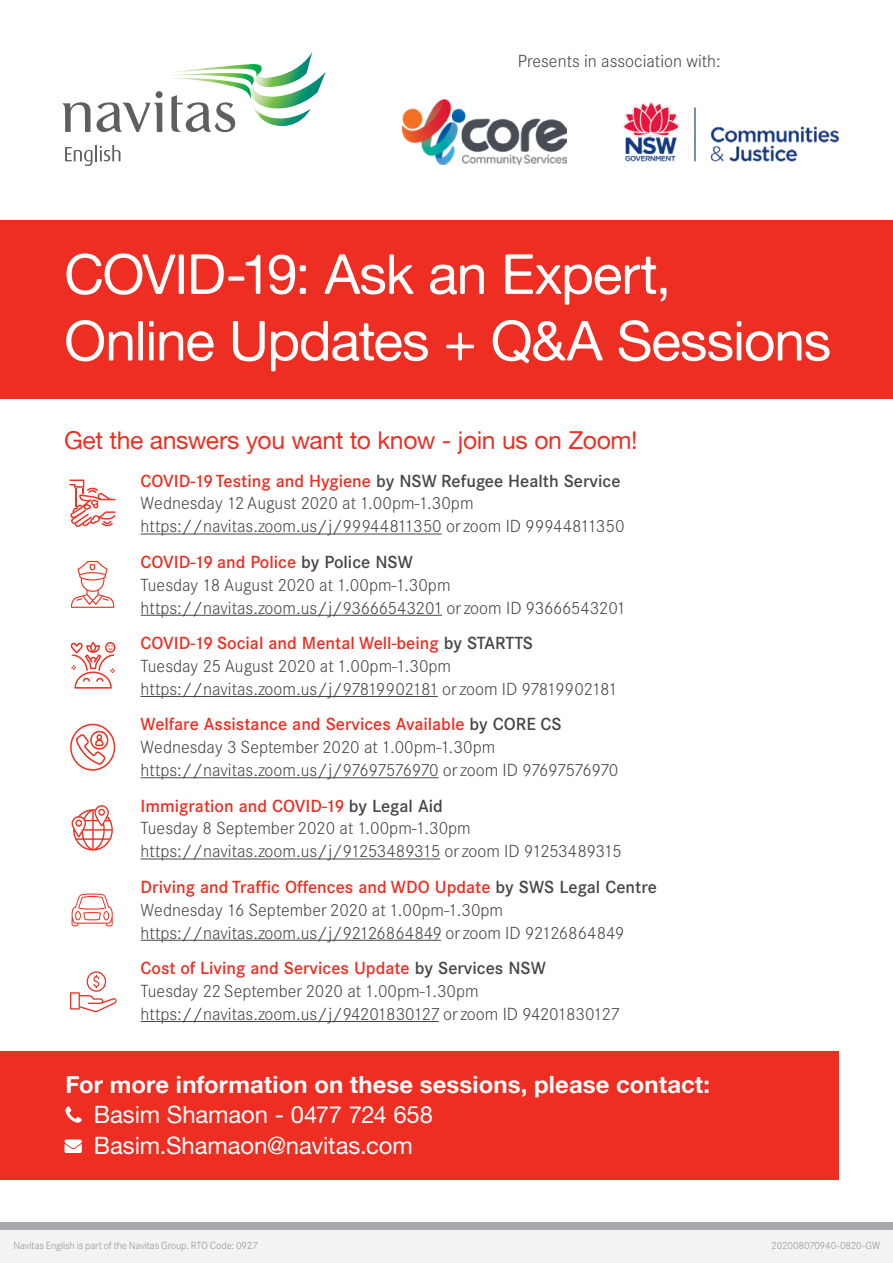
<style>
.page{position:relative;width:893px;height:1263px;background:#fff}
.page>*{position:absolute;margin:0;border:0;box-sizing:border-box;transform-origin:0 0}
.UNI_NAME{font:55.5px/66.6px "Alte Haas Grotesk";letter-spacing:-.025em;color:#fff}
.UNI_NAME-2{font:24.75px "Alte Haas Grotesk";letter-spacing:-.015em;color:#ee2e22}
.BU_SITE_COM{font:23.85px "Alte Haas Grotesk Bold";letter-spacing:.005em;color:#fff}
.BU_SITE_COM-2{font:23.85px "Alte Haas Grotesk";letter-spacing:-.005em;color:#fff}
.DL_BC_-_BU_address{font:300 17.25px "Corporate SBQ";color:#464748}
.DL_BC_-_BU_address-2{font:500 17.25px "Corporate SBQ";color:#ee2e22}
.FLY_Footnote{font:300 10.2px "Corporate SBQ";letter-spacing:-.015em;color:#939598}
.s1{color:#464748}
</style>
<div class="page">
<img style="left:623px;top:101px;width:217px;height:61px">
<div style="left:0;top:220px;width:893px;height:179px;background:#ee2e22"></div>
<hr style="left:141px;top:534px;width:301px;height:1px;background:#464748">
<hr style="left:141px;top:615px;width:301px;height:1px;background:#464748">
<hr style="left:141px;top:696px;width:297px;height:1px;background:#464748">
<hr style="left:141px;top:777px;width:298px;height:1px;background:#464748">
<hr style="left:141px;top:858px;width:299px;height:1px;background:#464748">
<hr style="left:141px;top:940px;width:300px;height:1px;background:#464748">
<hr style="left:141px;top:1021px;width:298px;height:1px;background:#464748">
<svg style="left:65px;top:145px;width:55px;height:21px"></svg>
<svg style="left:62px;top:102px;width:29px;height:30px"></svg>
<svg style="left:97px;top:52px;width:229px;height:80px"></svg>
<div style="left:0;top:1216px;width:893px;height:47px;background:#f2f3f4"></div>
<svg style="left:70px;top:479px;width:45px;height:48px"></svg>
<svg style="left:71px;top:561px;width:43px;height:47px"></svg>
<svg style="left:70px;top:642px;width:46px;height:47px"></svg>
<svg style="left:70px;top:724px;width:45px;height:47px"></svg>
<svg style="left:72px;top:805px;width:41px;height:46px"></svg>
<svg style="left:70px;top:971px;width:47px;height:41px"></svg>
<svg style="left:72px;top:893px;width:41px;height:33px"></svg>
<div style="left:0;top:1221px;width:893px;height:8px;background:#a8a9ad"></div>
<div style="left:0;top:1213px;width:893px;height:9px;background:#fff"></div>
<div style="left:0;top:1051px;width:839px;height:129px;background:#ee2e22"></div>
<svg style="left:65px;top:1106px;width:17px;height:17px"></svg>
<svg style="left:65px;top:1140px;width:17px;height:13px"></svg>
<img style="left:403px;top:100px;width:164px;height:64px">
<p class="DL_BC_-_BU_address" style="left:518px;top:51px;width:204px">Presents in association with:</p>
<p class="UNI_NAME" style="left:64px;top:240px;width:769px">COVID-19: Ask an Expert,<br>Online Updates + Q&amp;A Sessions</p>
<p class="UNI_NAME-2" style="left:64px;top:425px;width:575px">Get the answers you want to know - join us on Zoom!</p>
<p class="DL_BC_-_BU_address-2" style="left:141px;top:470px;width:481px">COVID-19 Testing and Hygiene <span class="s1">by NSW Refugee Health Service</span></p>
<p class="DL_BC_-_BU_address" style="left:141px;top:493px;width:334px">Wednesday 12 August 2020 at 1.00pm-1.30pm</p>
<p class="DL_BC_-_BU_address" style="left:141px;top:516px;width:485px">https://navitas.zoom.us/j/99944811350 or zoom ID 99944811350</p>
<p class="DL_BC_-_BU_address-2" style="left:141px;top:551px;width:274px">COVID-19 and Police <span class="s1">by Police NSW</span></p>
<p class="DL_BC_-_BU_address" style="left:141px;top:575px;width:311px">Tuesday 18 August 2020 at 1.00pm-1.30pm</p>
<p class="DL_BC_-_BU_address" style="left:141px;top:597px;width:487px">https://navitas.zoom.us/j/93666543201 or zoom ID 93666543201</p>
<p class="DL_BC_-_BU_address-2" style="left:141px;top:633px;width:394px">COVID-19 Social and Mental Well-being <span class="s1">by STARTTS</span></p>
<p class="DL_BC_-_BU_address" style="left:141px;top:656px;width:312px">Tuesday 25 August 2020 at 1.00pm-1.30pm</p>
<p class="DL_BC_-_BU_address" style="left:141px;top:679px;width:479px">https://navitas.zoom.us/j/97819902181 or zoom ID 97819902181</p>
<p class="DL_BC_-_BU_address-2" style="left:141px;top:714px;width:422px">Welfare Assistance and Services Available <span class="s1">by CORE CS</span></p>
<p class="DL_BC_-_BU_address" style="left:141px;top:737px;width:356px">Wednesday 3 September 2020 at 1.00pm-1.30pm</p>
<p class="DL_BC_-_BU_address" style="left:141px;top:760px;width:479px">https://navitas.zoom.us/j/97697576970 or zoom ID 97697576970</p>
<p class="DL_BC_-_BU_address-2" style="left:141px;top:795px;width:304px">Immigration and COVID-19 <span class="s1">by Legal Aid</span></p>
<p class="DL_BC_-_BU_address" style="left:141px;top:818px;width:332px">Tuesday 8 September 2020 at 1.00pm-1.30pm</p>
<p class="DL_BC_-_BU_address" style="left:141px;top:841px;width:483px">https://navitas.zoom.us/j/91253489315 or zoom ID 91253489315</p>
<p class="DL_BC_-_BU_address-2" style="left:141px;top:876px;width:518px">Driving and Traffic Offences and WDO Update <span class="s1">by SWS Legal Centre</span></p>
<p class="DL_BC_-_BU_address" style="left:141px;top:900px;width:364px">Wednesday 16 September 2020 at 1.00pm-1.30pm</p>
<p class="DL_BC_-_BU_address" style="left:141px;top:922px;width:485px">https://navitas.zoom.us/j/92126864849 or zoom ID 92126864849</p>
<p class="DL_BC_-_BU_address-2" style="left:141px;top:958px;width:407px">Cost of Living and Services Update <span class="s1">by Services NSW</span></p>
<p class="DL_BC_-_BU_address" style="left:141px;top:981px;width:340px">Tuesday 22 September 2020 at 1.00pm-1.30pm</p>
<p class="DL_BC_-_BU_address" style="left:141px;top:1004px;width:480px">https://navitas.zoom.us/j/94201830127 or zoom ID 94201830127</p>
<p class="BU_SITE_COM" style="left:65px;top:1069px;width:646px">For more information on these sessions, please contact:</p>
<p class="BU_SITE_COM-2" style="left:94px;top:1100px;width:341px">Basim Shamaon - 0477 724 658</p>
<p class="BU_SITE_COM-2" style="left:94px;top:1131px;width:320px">Basim.Shamaon@navitas.com</p>
<p class="FLY_Footnote" style="left:14px;top:1240px;width:246px">Navitas English is part of the Navitas Group. RTO Code: 0927</p>
<p class="FLY_Footnote" style="left:771px;top:1240px;width:110px">202008070940-0820-GW</p>
</div>
